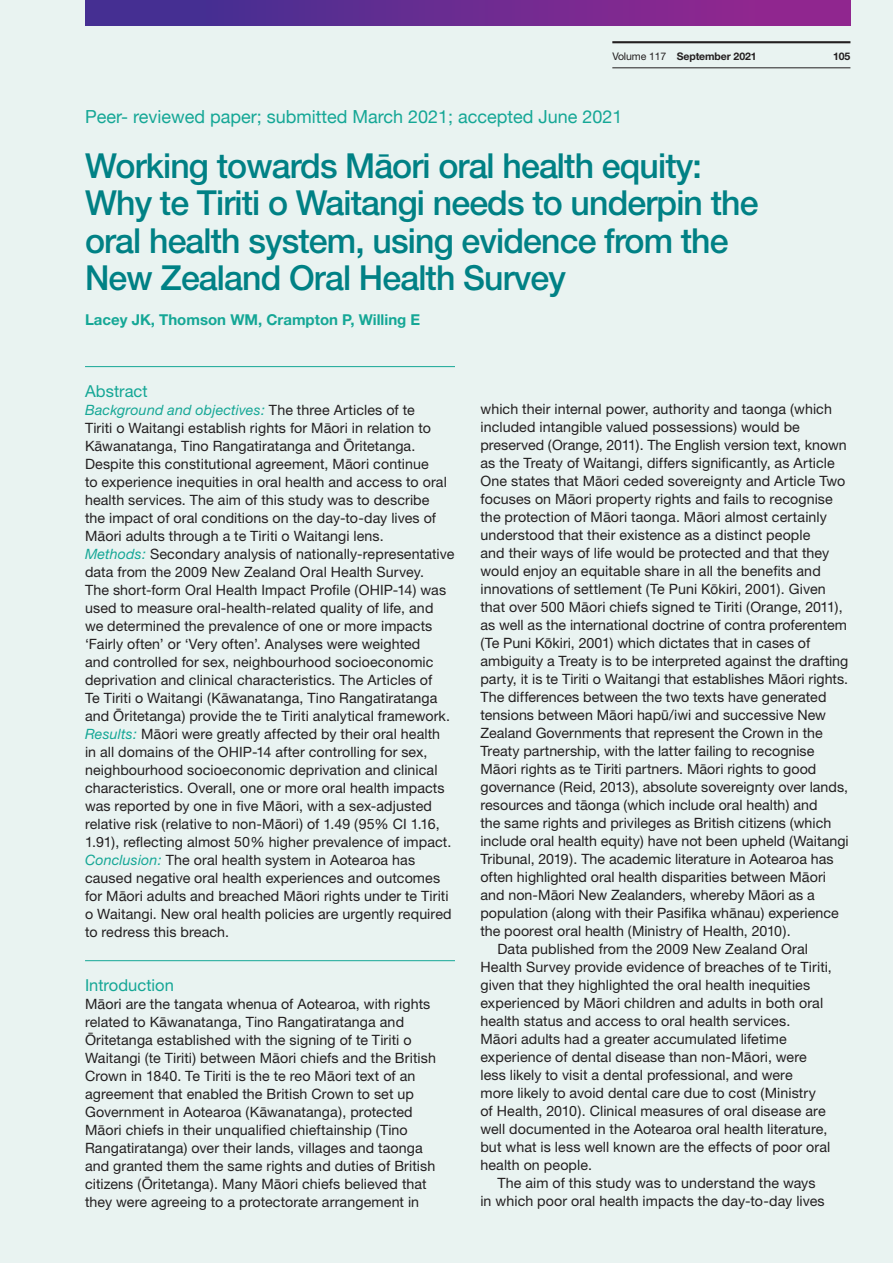
<style>
.page{position:relative;width:893px;height:1263px;background:#e9f3f1}
.page>*{position:absolute;margin:0;border:0;box-sizing:border-box;transform-origin:0 0}
.t1{font:500 34.5px/37.5px "Helvetica Neue";letter-spacing:-.025em;color:#008185}
.t2{font:18px "Helvetica Neue";color:#15a796}
.t3{font:16.5px "Helvetica Neue";color:#15a796}
.t4{font:700 15px "Helvetica Neue";color:#15a796}
.t5{font:14.25px/18px "Helvetica Neue";letter-spacing:.005em;color:#231f20}
.t6{font:700 10.5px "Helvetica Neue";letter-spacing:-.01em;color:#231f20}
.s1{font-weight:400}
.s2{font-style:italic;color:#15a796}
.s3{font-family:"Helvetica Maori"}
</style>
<div class="page">
<div style="left:85px;top:0;width:765px;height:26px;background:linear-gradient(to right,#3c3192,#99268f)"></div>
<hr style="left:85px;top:366px;width:370px;height:1px;background:#15a796">
<hr style="left:85px;top:960px;width:370px;height:1px;background:#15a796">
<hr style="left:612px;top:68px;width:238px;height:1px;background:#231f20">
<hr style="left:612px;top:41px;width:238px;height:2px;background:#231f20">
<p class="t6" style="left:612px;top:49px;width:146px"><span class="s1">Volume 117</span> September 2021</p>
<p class="t6" style="left:833px;top:49px;width:19px">105</p>
<p class="t2" style="left:85px;top:104px;width:539px">Peer- reviewed paper; submitted March 2021; accepted June 2021</p>
<h1 class="t1" style="left:85px;top:147px;width:675px">Working towards Ma¯ori oral health equity:<br>Why te Tiriti o Waitangi needs to underpin the oral health system, using evidence from the New Zealand Oral Health Survey</h1>
<p class="t4" style="left:85px;top:311px;width:337px">Lacey JK, Thomson WM, Crampton P, Willing E</p>
<p class="t3" style="left:85px;top:381px;width:64px">Abstract</p>
<p class="t5" style="left:85px;top:400px;width:371px"><span class="s2">Background and objectives:</span> The three Articles of te<br>Tiriti o Waitangi establish rights for M<span class="s3">ä</span>ori in relation to K<span class="s3">ä</span>wanatanga, Tino Rangatiratanga and <span class="s3">Ö</span>ritetanga.<br>Despite this constitutional agreement, M<span class="s3">ä</span>ori continue<br>to experience inequities in oral health and access to oral health services. The aim of this study was to describe<br>the impact of oral conditions on the day-to-day lives of M<span class="s3">ä</span>ori adults through a te Tiriti o Waitangi lens.<br><span class="s2">Methods:</span> Secondary analysis of nationally-representative data from the 2009 New Zealand Oral Health Survey.<br>The short-form Oral Health Impact Profile (OHIP-14) was used to measure oral-health-related quality of life, and we determined the prevalence of one or more impacts ‘Fairly often’ or ‘Very often’. Analyses were weighted<br>and controlled for sex, neighbourhood socioeconomic deprivation and clinical characteristics. The Articles of<br>Te Tiriti o Waitangi (K<span class="s3">ä</span>wanatanga, Tino Rangatiratanga and <span class="s3">Ö</span>ritetanga) provide the te Tiriti analytical framework.<br><span class="s2">Results:</span> M<span class="s3">ä</span>ori were greatly affected by their oral health in all domains of the OHIP-14 after controlling for sex, neighbourhood socioeconomic deprivation and clinical characteristics. Overall, one or more oral health impacts was reported by one in five M<span class="s3">ä</span>ori, with a sex-adjusted relative risk (relative to non-M<span class="s3">ä</span>ori) of 1.49 (95% CI 1.16, 1.91), reflecting almost 50% higher prevalence of impact.<br><span class="s2">Conclusion:</span> The oral health system in Aotearoa has caused negative oral health experiences and outcomes for M<span class="s3">ä</span>ori adults and breached M<span class="s3">ä</span>ori rights under te Tiriti o Waitangi. New oral health policies are urgently required to redress this breach.</p>
<p class="t3" style="left:85px;top:975px;width:90px">Introduction</p>
<p class="t5" style="left:85px;top:994px;width:352px">M<span class="s3">ä</span>ori are the tangata whenua of Aotearoa, with rights related to K<span class="s3">ä</span>wanatanga, Tino Rangatiratanga and <span class="s3">Ö</span>ritetanga established with the signing of te Tiriti o Waitangi (te Tiriti) between M<span class="s3">ä</span>ori chiefs and the British Crown in 1840. Te Tiriti is the te reo M<span class="s3">ä</span>ori text of an agreement that enabled the British Crown to set up Government in Aotearoa (K<span class="s3">ä</span>wanatanga), protected M<span class="s3">ä</span>ori chiefs in their unqualified chieftainship (Tino Rangatiratanga) over their lands, villages and taonga and granted them the same rights and duties of British citizens (<span class="s3">Ö</span>ritetanga). Many M<span class="s3">ä</span>ori chiefs believed that they were agreeing to a protectorate arrangement in</p>
<p class="t5" style="left:480px;top:400px;width:353px">which their internal power, authority and taonga (which</p>
<p class="t5" style="left:480px;top:418px;width:321px">included intangible valued possessions) would be</p>
<p class="t5" style="left:480px;top:436px;width:368px">preserved (Orange, 2011). The English version text, known</p>
<p class="t5" style="left:480px;top:454px;width:356px">as the Treaty of Waitangi, differs significantly, as Article</p>
<p class="t5" style="left:480px;top:472px;width:366px">One states that M<span class="s3">ä</span>ori ceded sovereignty and Article Two</p>
<p class="t5" style="left:480px;top:490px;width:354px">focuses on M<span class="s3">ä</span>ori property rights and fails to recognise</p>
<p class="t5" style="left:480px;top:508px;width:348px">the protection of M<span class="s3">ä</span>ori taonga. M<span class="s3">ä</span>ori almost certainly</p>
<p class="t5" style="left:480px;top:526px;width:331px">understood that their existence as a distinct people</p>
<p class="t5" style="left:480px;top:544px;width:350px">and their ways of life would be protected and that they</p>
<p class="t5" style="left:480px;top:562px;width:342px">would enjoy an equitable share in all the benefits and</p>
<p class="t5" style="left:480px;top:580px;width:347px">innovations of settlement (Te Puni K<span class="s3">ö</span>kiri, 2001). Given</p>
<p class="t5" style="left:480px;top:598px;width:364px">that over 500 M<span class="s3">ä</span>ori chiefs signed te Tiriti (Orange, 2011),</p>
<p class="t5" style="left:480px;top:616px;width:368px">as well as the international doctrine of contra proferentem</p>
<p class="t5" style="left:480px;top:634px;width:331px">(Te Puni K<span class="s3">ö</span>kiri, 2001) which dictates that in cases of</p>
<p class="t5" style="left:480px;top:652px;width:369px">ambiguity a Treaty is to be interpreted against the drafting</p>
<p class="t5" style="left:480px;top:670px;width:369px">party, it is te Tiriti o Waitangi that establishes M<span class="s3">ä</span>ori rights.</p>
<p class="t5" style="left:480px;top:688px;width:348px">The differences between the two texts have generated</p>
<p class="t5" style="left:480px;top:706px;width:347px">tensions between M<span class="s3">ä</span>ori hap<span class="s3">ü</span>/iwi and successive New</p>
<p class="t5" style="left:480px;top:724px;width:344px">Zealand Governments that represent the Crown in the</p>
<p class="t5" style="left:480px;top:742px;width:335px">Treaty partnership, with the latter failing to recognise</p>
<p class="t5" style="left:480px;top:760px;width:337px">M<span class="s3">ä</span>ori rights as te Tiriti partners. M<span class="s3">ä</span>ori rights to good</p>
<p class="t5" style="left:480px;top:778px;width:369px">governance (Reid, 2013), absolute sovereignty over lands,</p>
<p class="t5" style="left:480px;top:796px;width:338px">resources and t<span class="s3">ä</span>onga (which include oral health) and</p>
<p class="t5" style="left:480px;top:814px;width:352px">the same rights and privileges as British citizens (which</p>
<p class="t5" style="left:480px;top:832px;width:370px">include oral health equity) have not been upheld (Waitangi</p>
<p class="t5" style="left:480px;top:850px;width:355px">Tribunal, 2019). The academic literature in Aotearoa has</p>
<p class="t5" style="left:480px;top:868px;width:347px">often highlighted oral health disparities between M<span class="s3">ä</span>ori</p>
<p class="t5" style="left:480px;top:886px;width:336px">and non-M<span class="s3">ä</span>ori New Zealanders, whereby M<span class="s3">ä</span>ori as a</p>
<p class="t5" style="left:480px;top:904px;width:360px">population (along with their Pasifika wh<span class="s3">ä</span>nau) experience</p>
<p class="t5" style="left:480px;top:922px;width:312px">the poorest oral health (Ministry of Health, 2010).</p>
<p class="t5" style="left:497px;top:940px;width:312px">Data published from the 2009 New Zealand Oral</p>
<p class="t5" style="left:480px;top:958px;width:353px">Health Survey provide evidence of breaches of te Tiriti,</p>
<p class="t5" style="left:480px;top:976px;width:331px">given that they highlighted the oral health inequities</p>
<p class="t5" style="left:480px;top:994px;width:344px">experienced by M<span class="s3">ä</span>ori children and adults in both oral</p>
<p class="t5" style="left:480px;top:1012px;width:311px">health status and access to oral health services.</p>
<p class="t5" style="left:480px;top:1030px;width:308px">M<span class="s3">ä</span>ori adults had a greater accumulated lifetime</p>
<p class="t5" style="left:480px;top:1048px;width:328px">experience of dental disease than non-M<span class="s3">ä</span>ori, were</p>
<p class="t5" style="left:480px;top:1066px;width:314px">less likely to visit a dental professional, and were</p>
<p class="t5" style="left:480px;top:1084px;width:337px">more likely to avoid dental care due to cost (Ministry</p>
<p class="t5" style="left:480px;top:1102px;width:347px">of Health, 2010). Clinical measures of oral disease are</p>
<p class="t5" style="left:480px;top:1120px;width:348px">well documented in the Aotearoa oral health literature,</p>
<p class="t5" style="left:480px;top:1138px;width:351px">but what is less well known are the effects of poor oral</p>
<p class="t5" style="left:480px;top:1156px;width:113px">health on people.</p>
<p class="t5" style="left:497px;top:1174px;width:320px">The aim of this study was to understand the ways</p>
<p class="t5" style="left:480px;top:1192px;width:346px">in which poor oral health impacts the day-to-day lives</p>
</div>
